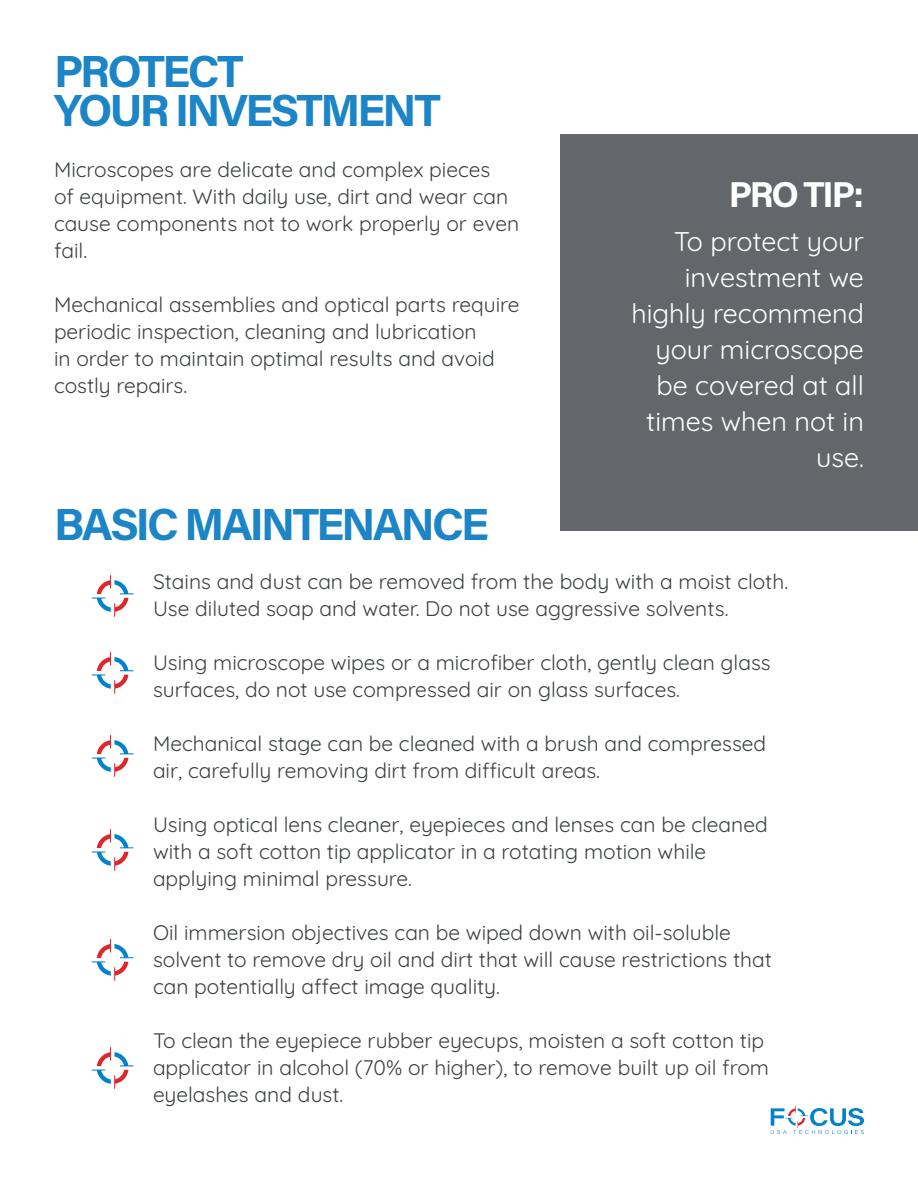
<style>
.page{position:relative;width:918px;height:1188px;background:#fff}
.page>*{position:absolute;margin:0;border:0;box-sizing:border-box;transform-origin:0 0}
.t1{font:700 45px "Acumin Pro";letter-spacing:-.06em;color:#1b85c7}
.t2{font:700 36px "Acumin Pro";letter-spacing:-.06em;color:#fff}
.t3{font:300 27px/36px "Quicksand";color:#fff;text-align:right}
.t4{font:300 21px/27px "Quicksand";color:#3e4243}
</style>
<div class="page">
<div style="left:560px;top:134px;width:357px;height:396px;background:#63666a"></div>
<svg style="left:92px;top:575px;width:41px;height:42px"></svg>
<svg style="left:92px;top:652px;width:41px;height:42px"></svg>
<svg style="left:92px;top:735px;width:41px;height:42px"></svg>
<svg style="left:92px;top:829px;width:41px;height:42px"></svg>
<svg style="left:92px;top:939px;width:41px;height:42px"></svg>
<svg style="left:92px;top:1047px;width:41px;height:42px"></svg>
<svg style="left:771px;top:1106px;width:93px;height:28px"></svg>
<p class="t1" style="left:54px;top:40px;width:191px">PROTECT</p>
<p class="t1" style="left:54px;top:79px;width:388px">YOUR INVESTMENT</p>
<p class="t4" style="left:54px;top:154px;width:467px">Microscopes are delicate and complex pieces<br>of equipment. With daily use, dirt and wear can cause components not to work properly or even fail.</p>
<p class="t4" style="left:54px;top:289px;width:467px">Mechanical assemblies and optical parts require periodic inspection, cleaning and lubrication<br>in order to maintain optimal results and avoid costly repairs.</p>
<p class="t1" style="left:54px;top:493px;width:436px">BASIC MAINTENANCE</p>
<p class="t2" style="left:729px;top:169px;width:137px">PRO TIP:</p>
<p class="t3" style="left:631px;top:221px;width:234px">To protect your investment we highly recommend your microscope be covered at all times when not in use.</p>
<p class="t4" style="left:153px;top:566px;width:637px">Stains and dust can be removed from the body with a moist cloth.<br>Use diluted soap and water. Do not use aggressive solvents.</p>
<p class="t4" style="left:153px;top:647px;width:619px">Using microscope wipes or a microfiber cloth, gently clean glass surfaces, do not use compressed air on glass surfaces.</p>
<p class="t4" style="left:153px;top:728px;width:615px">Mechanical stage can be cleaned with a brush and compressed air, carefully removing dirt from difficult areas.</p>
<p class="t4" style="left:153px;top:809px;width:616px">Using optical lens cleaner, eyepieces and lenses can be cleaned with a soft cotton tip applicator in a rotating motion while applying minimal pressure.</p>
<p class="t4" style="left:153px;top:917px;width:620px">Oil immersion objectives can be wiped down with oil-soluble solvent to remove dry oil and dirt that will cause restrictions that can potentially affect image quality.</p>
<p class="t4" style="left:153px;top:1025px;width:617px">To clean the eyepiece rubber eyecups, moisten a soft cotton tip applicator in alcohol (70% or higher), to remove built up oil from eyelashes and dust.</p>
</div>
